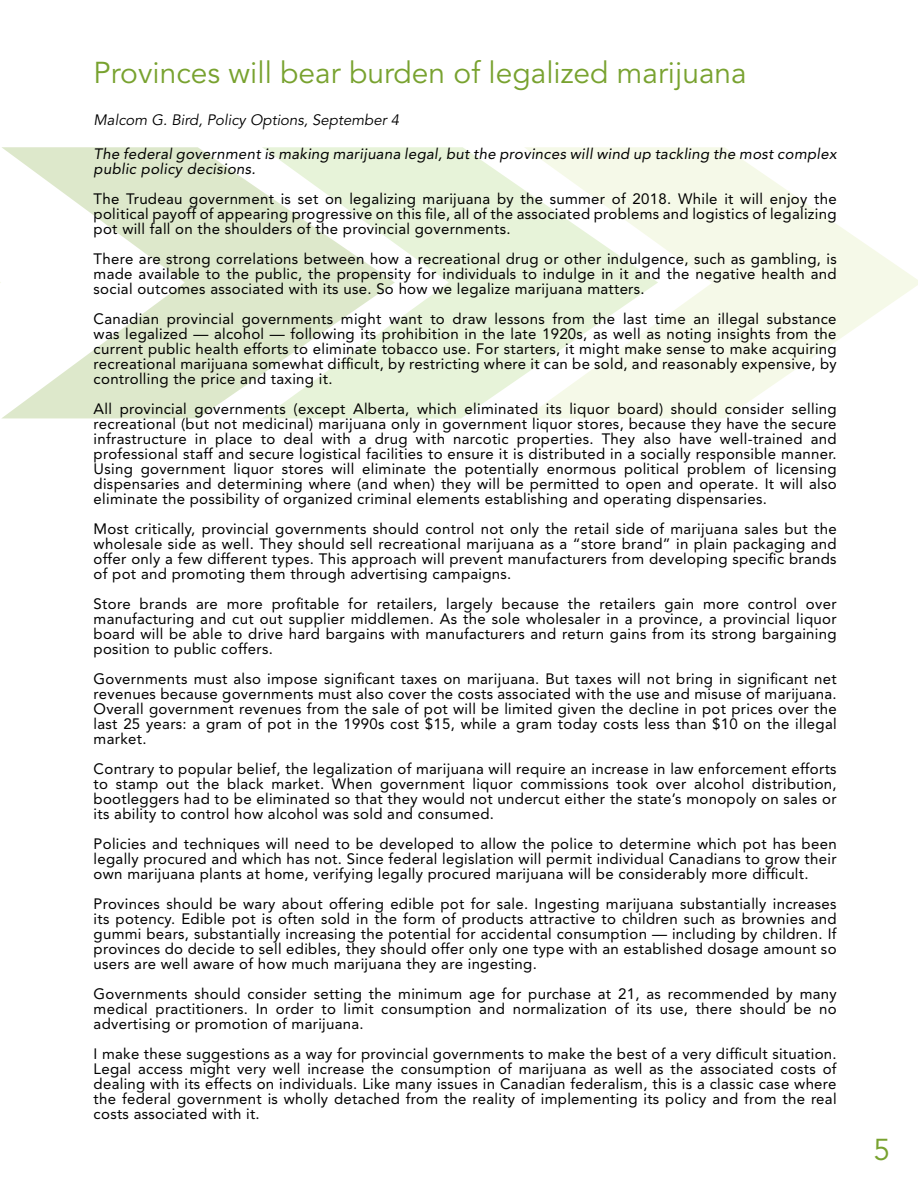
<style>
.page{position:relative;width:918px;height:1188px;background:#fff}
.page>*{position:absolute;margin:0;border:0;box-sizing:border-box;transform-origin:0 0}
.t1{font:30px "Avenir LT Std";color:#78a22f}
.t2{font:15px/15px "Avenir LT Std";letter-spacing:.02em;color:#000;text-align:justify}
.t3{font:italic 15px/15px "Avenir LT Std";letter-spacing:.02em;color:#000}
.t4{font:italic 15px "Avenir LT Std";color:#000}
</style>
<div class="page">
<svg style="left:2px;top:147px;width:260px;height:271px;fill:#dde8cb"></svg>
<svg style="left:262px;top:147px;width:262px;height:271px;fill:#e7f3d9"></svg>
<svg style="left:524px;top:147px;width:394px;height:271px;fill:#f5f9e8"></svg>
<h1 class="t1" style="left:94px;top:55px;width:655px">Provinces will bear burden of legalized marijuana</h1>
<p class="t4" style="left:94px;top:111px;width:307px">Malcom G. Bird, Policy Options, September 4</p>
<p class="t3" style="left:94px;top:146px;width:745px">The federal government is making marijuana legal, but the provinces will wind up tackling the most complex public policy decisions.</p>
<p class="t2" style="left:94px;top:191px;width:745px">The Trudeau government is set on legalizing marijuana by the summer of 2018. While it will enjoy the political payoff of appearing progressive on this file, all of the associated problems and logistics of legalizing pot will fall on the shoulders of the provincial governments.</p>
<p class="t2" style="left:94px;top:251px;width:745px">There are strong correlations between how a recreational drug or other indulgence, such as gambling, is made available to the public, the propensity for individuals to indulge in it and the negative health and social outcomes associated with its use. So how we legalize marijuana matters.</p>
<p class="t2" style="left:94px;top:311px;width:745px">Canadian provincial governments might want to draw lessons from the last time an illegal substance was legalized — alcohol — following its prohibition in the late 1920s, as well as noting insights from the current public health efforts to eliminate tobacco use. For starters, it might make sense to make acquiring recreational marijuana somewhat difficult, by restricting where it can be sold, and reasonably expensive, by controlling the price and taxing it.</p>
<p class="t2" style="left:94px;top:401px;width:745px">All provincial governments (except Alberta, which eliminated its liquor board) should consider selling recreational (but not medicinal) marijuana only in government liquor stores, because they have the secure infrastructure in place to deal with a drug with narcotic properties. They also have well-trained and professional staff and secure logistical facilities to ensure it is distributed in a socially responsible manner.<br>Using government liquor stores will eliminate the potentially enormous political problem of licensing dispensaries and determining where (and when) they will be permitted to open and operate. It will also eliminate the possibility of organized criminal elements establishing and operating dispensaries.</p>
<p class="t2" style="left:94px;top:521px;width:745px">Most critically, provincial governments should control not only the retail side of marijuana sales but the wholesale side as well. They should sell recreational marijuana as a “store brand” in plain packaging and offer only a few different types. This approach will prevent manufacturers from developing specific brands of pot and promoting them through advertising campaigns.</p>
<p class="t2" style="left:94px;top:596px;width:745px">Store brands are more profitable for retailers, largely because the retailers gain more control over manufacturing and cut out supplier middlemen. As the sole wholesaler in a province, a provincial liquor board will be able to drive hard bargains with manufacturers and return gains from its strong bargaining position to public coffers.</p>
<p class="t2" style="left:94px;top:671px;width:745px">Governments must also impose significant taxes on marijuana. But taxes will not bring in significant net revenues because governments must also cover the costs associated with the use and misuse of marijuana.<br>Overall government revenues from the sale of pot will be limited given the decline in pot prices over the last 25 years: a gram of pot in the 1990s cost $15, while a gram today costs less than $10 on the illegal market.</p>
<p class="t2" style="left:94px;top:761px;width:745px">Contrary to popular belief, the legalization of marijuana will require an increase in law enforcement efforts to stamp out the black market. When government liquor commissions took over alcohol distribution, bootleggers had to be eliminated so that they would not undercut either the state’s monopoly on sales or its ability to control how alcohol was sold and consumed.</p>
<p class="t2" style="left:94px;top:836px;width:745px">Policies and techniques will need to be developed to allow the police to determine which pot has been legally procured and which has not. Since federal legislation will permit individual Canadians to grow their own marijuana plants at home, verifying legally procured marijuana will be considerably more difficult.</p>
<p class="t2" style="left:94px;top:896px;width:745px">Provinces should be wary about offering edible pot for sale. Ingesting marijuana substantially increases its potency. Edible pot is often sold in the form of products attractive to children such as brownies and gummi bears, substantially increasing the potential for accidental consumption — including by children. If provinces do decide to sell edibles, they should offer only one type with an established dosage amount so users are well aware of how much marijuana they are ingesting.</p>
<p class="t2" style="left:94px;top:986px;width:745px">Governments should consider setting the minimum age for purchase at 21, as recommended by many medical practitioners. In order to limit consumption and normalization of its use, there should be no advertising or promotion of marijuana.</p>
<p class="t2" style="left:94px;top:1046px;width:745px">I make these suggestions as a way for provincial governments to make the best of a very difficult situation.<br>Legal access might very well increase the consumption of marijuana as well as the associated costs of dealing with its effects on individuals. Like many issues in Canadian federalism, this is a classic case where the federal government is wholly detached from the reality of implementing its policy and from the real costs associated with it.</p>
<h1 class="t1" style="left:874px;top:1133px;width:18px">5</h1>
</div>
